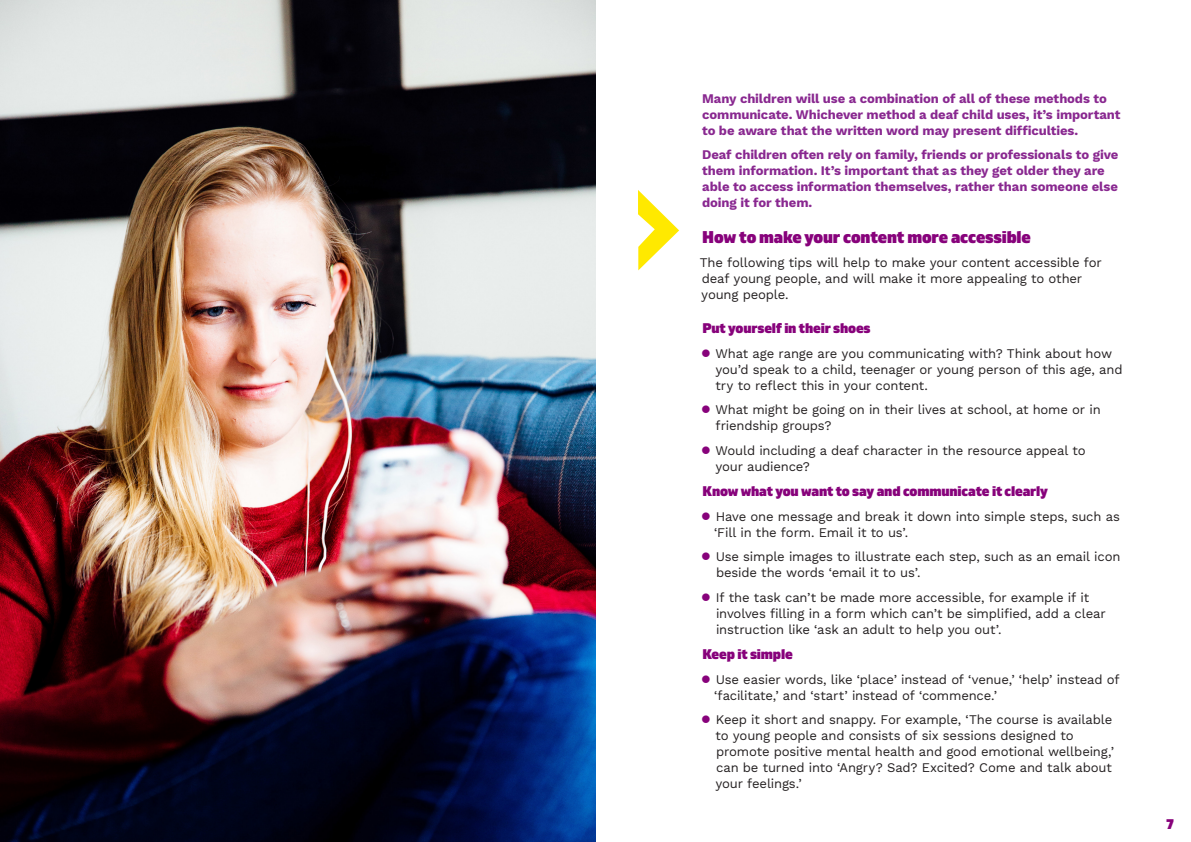
<style>
.page{position:relative;width:1191px;height:842px;background:#fff}
.page>*{position:absolute;margin:0;border:0;box-sizing:border-box;transform-origin:0 0}
.DWE_Heading_2_WORK{font:17px "Gilam Black DEMO";letter-spacing:-.01em;color:#87027b}
.Body_large_-_space{font:14px "Gilam Black DEMO";letter-spacing:-.01em;color:#87027b}
.Heading_3{font:14px "Gilam Black DEMO";color:#87027b}
.Body_large_-_space-2{font:13px/16px "Work Sans";letter-spacing:-.015em;color:#231f20}
.Body_large_-_space-3{font:700 13px/16px "Work Sans";letter-spacing:-.01em;color:#892890}
</style>
<div class="page">
<img style="left:0;top:0;width:595px;height:842px">
<svg style="left:638px;top:190px;width:41px;height:80px"></svg>
<p class="Body_large_-_space-3" style="left:702px;top:91px;width:420px">Many children will use a combination of all of these methods to communicate. Whichever method a deaf child uses, it’s important to be aware that the written word may present difficulties.</p>
<p class="Body_large_-_space-3" style="left:702px;top:148px;width:418px">Deaf children often rely on family, friends or professionals to give them information. It’s important that as they get older they are able to access information themselves, rather than someone else doing it for them.</p>
<p class="DWE_Heading_2_WORK" style="left:702px;top:226px;width:330px">How to make your content more accessible</p>
<p class="Body_large_-_space-2" style="left:700px;top:255px;width:403px">The following tips will help to make your content accessible for deaf young people, and will make it more appealing to other young people.</p>
<p class="Body_large_-_space" style="left:702px;top:320px;width:170px">Put yourself in their shoes</p>
<p class="Body_large_-_space-2" style="left:715px;top:346px;width:408px">What age range are you communicating with? Think about how you’d speak to a child, teenager or young person of this age, and try to reflect this in your content.</p>
<p class="Body_large_-_space-2" style="left:715px;top:402px;width:387px">What might be going on in their lives at school, at home or in friendship groups?</p>
<p class="Body_large_-_space-2" style="left:715px;top:443px;width:372px">Would including a deaf character in the resource appeal to your audience?</p>
<p class="Body_large_-_space" style="left:702px;top:483px;width:347px">Know what you want to say and communicate it clearly</p>
<p class="Body_large_-_space-2" style="left:714px;top:509px;width:407px">Have one message and break it down into simple steps, such as ‘Fill in the form. Email it to us’.</p>
<p class="Body_large_-_space-2" style="left:715px;top:549px;width:406px">Use simple images to illustrate each step, such as an email icon beside the words ‘email it to us’.</p>
<p class="Body_large_-_space-2" style="left:716px;top:590px;width:391px">If the task can’t be made more accessible, for example if it involves filling in a form which can’t be simplified, add a clear instruction like ‘ask an adult to help you out’.</p>
<p class="Body_large_-_space" style="left:702px;top:646px;width:92px">Keep it simple</p>
<p class="Body_large_-_space-2" style="left:714px;top:672px;width:407px">Use easier words, like ‘place’ instead of ‘venue,’ ‘help’ instead of ‘facilitate,’ and ‘start’ instead of ‘commence.’</p>
<p class="Body_large_-_space-2" style="left:715px;top:712px;width:400px">Keep it short and snappy. For example, ‘The course is available to young people and consists of six sessions designed to promote positive mental health and good emotional wellbeing,’ can be turned into ‘Angry? Sad? Excited? Come and talk about your feelings.’</p>
<p class="Heading_3" style="left:1166px;top:815px;width:9px">7</p>
</div>
